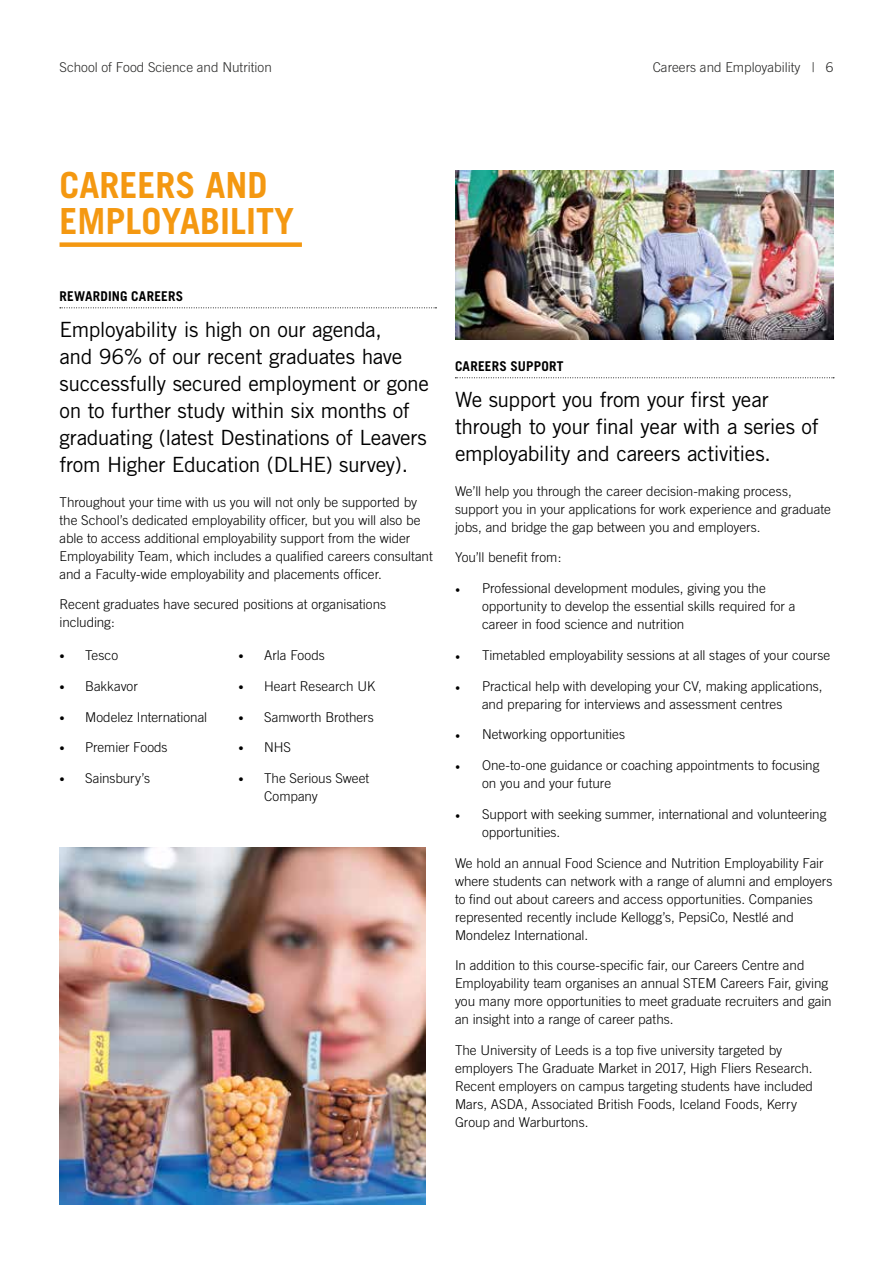
<style>
.page{position:relative;width:893px;height:1263px;background:#fff}
.page>*{position:absolute;margin:0;border:0;box-sizing:border-box;transform-origin:0 0}
.t1{font:700 36px/36px "Trade Gothic";color:#f49811}
.t2{font:21px/27px "Trade Gothic";letter-spacing:-.02em;color:#000}
.t3{font:300 13.5px/18px "Trade Gothic";color:#000}
.t4{font:300 13.5px "Trade Gothic";color:#282827}
.t5{font:700 13.5px "Trade Gothic";letter-spacing:.01em;color:#000}
.s1{font-size:10.5px}
.s2{font-family:"Minion Pro";font-weight:400}
</style>
<div class="page">
<svg style="left:60px;top:307px;width:376px;height:1px"></svg>
<div style="left:60px;top:242px;width:242px;height:5px;background:#f49811"></div>
<img style="left:60px;top:847px;width:365px;height:358px">
<svg style="left:455px;top:377px;width:379px;height:1px"></svg>
<img style="left:455px;top:170px;width:378px;height:169px">
<p class="t4" style="left:60px;top:59px;width:214px">School of Food Science and Nutrition</p>
<p class="t4" style="left:653px;top:59px;width:182px">Careers and Employability | 6</p>
<h1 class="t1" style="left:60px;top:166px;width:236px">CAREERS AND<br>EMPLOYABILITY</h1>
<p class="t5" style="left:60px;top:288px;width:125px">REWARDING CAREERS</p>
<p class="t2" style="left:60px;top:315px;width:371px">Employability is high on our agenda,<br>and 96% of our recent graduates have successfully secured employment or gone on to further study within six months of graduating (latest Destinations of Leavers from Higher Education (DLHE) survey).</p>
<p class="t3" style="left:60px;top:493px;width:375px">Throughout your time with us you will not only be supported by the School’s dedicated employability officer, but you will also be able to access additional employability support from the wider Employability Team, which includes a qualified careers consultant and a Faculty-wide employability and placements officer.</p>
<p class="t3" style="left:60px;top:595px;width:328px">Recent graduates have secured positions at organisations including:</p>
<p class="t3" style="left:60px;top:646px;width:60px"><span class="s1">•</span> Tesco</p>
<p class="t3" style="left:60px;top:677px;width:80px"><span class="s1">•</span> Bakkavor</p>
<p class="t3" style="left:60px;top:708px;width:149px"><span class="s1">•</span> Modelez International</p>
<p class="t3" style="left:60px;top:738px;width:110px"><span class="s1">•</span> Premier Foods</p>
<p class="t3" style="left:60px;top:769px;width:92px"><span class="s1">•</span> Sainsbury’s</p>
<p class="t3" style="left:239px;top:646px;width:88px"><span class="s1">•</span> Arla Foods</p>
<p class="t3" style="left:239px;top:677px;width:138px"><span class="s1">•</span> Heart Research UK</p>
<p class="t3" style="left:239px;top:708px;width:137px"><span class="s1">•</span> Samworth Brothers</p>
<p class="t3" style="left:239px;top:738px;width:54px"><span class="s1">•</span> NHS</p>
<p class="t3" style="left:264px;top:769px;width:107px;text-indent:-26px"><span class="s1">•</span> The Serious Sweet<br>Company</p>
<p class="t5" style="left:455px;top:358px;width:110px">CAREERS SUPPORT</p>
<h2 class="t2" style="left:455px;top:385px;width:365px">We support you from your first year through to your final year with a series of employability and careers activities.</h2>
<p class="t3" style="left:455px;top:482px;width:377px">We’ll help you through the career decision-making process, support you in your applications for work experience and graduate jobs, and bridge the gap between you and employers.</p>
<p class="t3" style="left:455px;top:548px;width:108px">You’ll benefit from:</p>
<p class="t3" style="left:482px;top:579px;width:315px;text-indent:-27px"><span class="s2">•</span> Professional development modules, giving you the opportunity to develop the essential skills required for a career in food science and nutrition</p>
<p class="t3" style="left:455px;top:646px;width:377px"><span class="s2">•</span> Timetabled employability sessions at all stages of your course</p>
<p class="t3" style="left:482px;top:677px;width:342px;text-indent:-27px"><span class="s2">•</span> Practical help with developing your CV, making applications, and preparing for interviews and assessment centres</p>
<p class="t3" style="left:455px;top:725px;width:172px"><span class="s2">•</span> Networking opportunities</p>
<p class="t3" style="left:482px;top:756px;width:339px;text-indent:-27px"><span class="s2">•</span> One-to-one guidance or coaching appointments to focusing on you and your future</p>
<p class="t3" style="left:482px;top:805px;width:346px;text-indent:-27px"><span class="s2">•</span> Support with seeking summer, international and volunteering opportunities.</p>
<p class="t3" style="left:455px;top:854px;width:379px">We hold an annual Food Science and Nutrition Employability Fair where students can network with a range of alumni and employers to find out about careers and access opportunities. Companies represented recently include Kellogg’s, PepsiCo, Nestlé and Mondelez International.</p>
<p class="t3" style="left:455px;top:956px;width:378px">In addition to this course-specific fair, our Careers Centre and Employability team organises an annual STEM Careers Fair, giving you many more opportunities to meet graduate recruiters and gain an insight into a range of career paths.</p>
<p class="t3" style="left:455px;top:1041px;width:360px">The University of Leeds is a top five university targeted by employers The Graduate Market in 2017, High Fliers Research.<br>Recent employers on campus targeting students have included Mars, ASDA, Associated British Foods, Iceland Foods, Kerry Group and Warburtons.</p>
</div>
